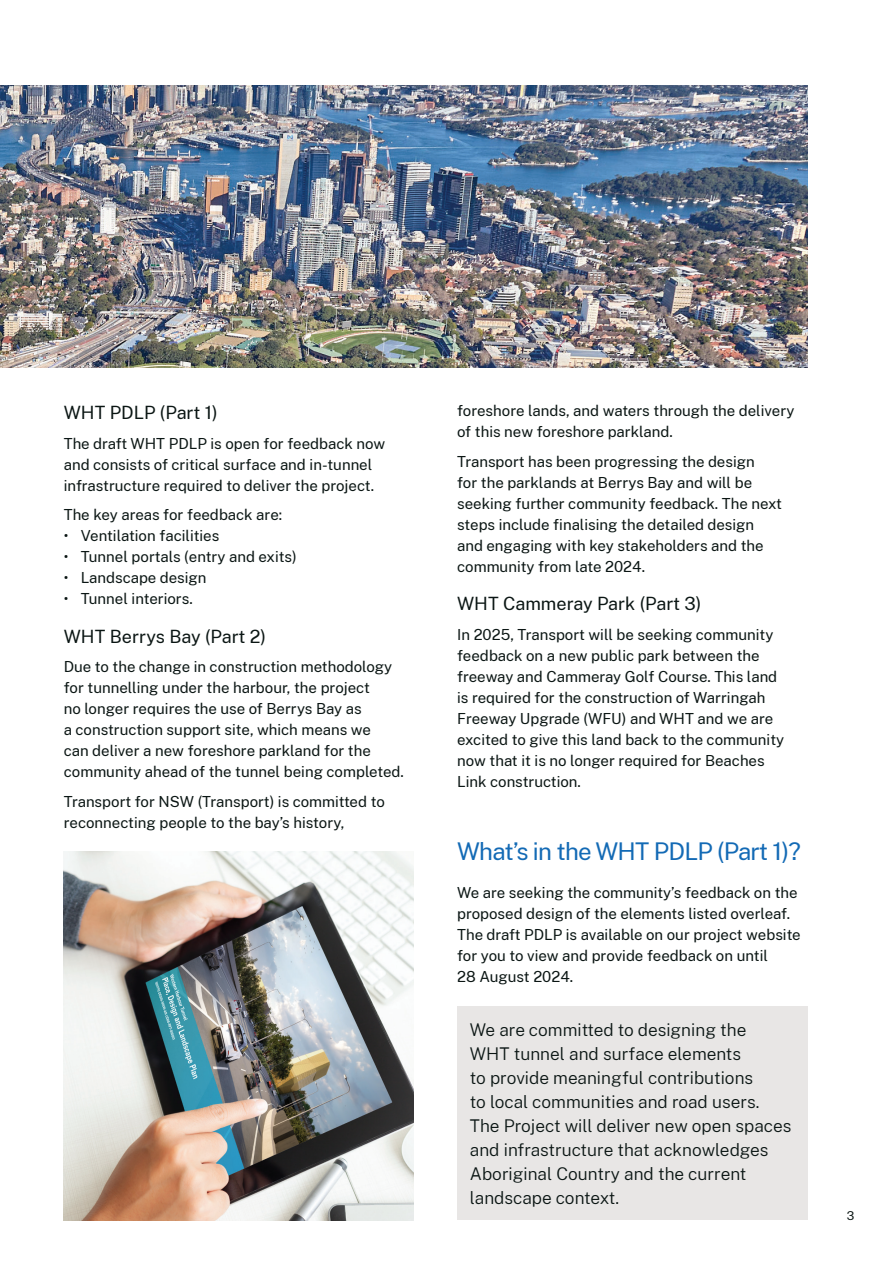
<style>
.page{position:relative;width:893px;height:1263px;background:#fff}
.page>*{position:absolute;margin:0;border:0;box-sizing:border-box;transform-origin:0 0}
.t1{font:24px "Public Sans NSW";letter-spacing:-.03em;color:#136ab5}
.t2{font:18px "Public Sans NSW";color:#0b1614}
.t3{font:300 17.25px/24px "Public Sans NSW";color:#0b1614}
.t4{font:15px/21px "Public Sans NSW";color:#0b1614}
.t5{font:12px "Public Sans NSW";color:#0b1614}
</style>
<div class="page">
<img style="left:0;top:85px;width:808px;height:283px">
<img style="left:64px;top:852px;width:350px;height:368px">
<div style="left:457px;top:1006px;width:351px;height:214px;background:#e8e6e5"></div>
<p class="t2" style="left:64px;top:399px;width:155px">WHT PDLP (Part 1)</p>
<p class="t4" style="left:64px;top:432px;width:323px">The draft WHT PDLP is open for feedback now and consists of critical surface and in-tunnel infrastructure required to deliver the project.</p>
<p class="t4" style="left:64px;top:503px;width:220px">The key areas for feedback are:</p>
<p class="t4" style="left:64px;top:524px;width:157px">• Ventilation facilities</p>
<p class="t4" style="left:64px;top:545px;width:234px">• Tunnel portals (entry and exits)</p>
<p class="t4" style="left:64px;top:566px;width:144px">• Landscape design</p>
<p class="t4" style="left:64px;top:587px;width:130px">• Tunnel interiors.</p>
<p class="t2" style="left:64px;top:623px;width:204px">WHT Berrys Bay (Part 2)</p>
<p class="t4" style="left:64px;top:655px;width:341px">Due to the change in construction methodology for tunnelling under the harbour, the project<br>no longer requires the use of Berrys Bay as<br>a construction support site, which means we<br>can deliver a new foreshore parkland for the community ahead of the tunnel being completed.</p>
<p class="t4" style="left:64px;top:790px;width:323px">Transport for NSW (Transport) is committed to reconnecting people to the bay’s history,</p>
<p class="t4" style="left:457px;top:399px;width:339px">foreshore lands, and waters through the delivery of this new foreshore parkland.</p>
<p class="t4" style="left:457px;top:450px;width:326px">Transport has been progressing the design<br>for the parklands at Berrys Bay and will be seeking further community feedback. The next steps include finalising the detailed design and engaging with key stakeholders and the community from late 2024.</p>
<p class="t2" style="left:457px;top:590px;width:246px">WHT Cammeray Park (Part 3)</p>
<p class="t4" style="left:457px;top:623px;width:329px">In 2025, Transport will be seeking community feedback on a new public park between the freeway and Cammeray Golf Course. This land is required for the construction of Warringah Freeway Upgrade (WFU) and WHT and we are excited to give this land back to the community now that it is no longer required for Beaches Link construction.</p>
<h1 class="t1" style="left:457px;top:833px;width:345px">What’s in the WHT PDLP (Part 1)?</h1>
<p class="t4" style="left:457px;top:881px;width:345px">We are seeking the community’s feedback on the proposed design of the elements listed overleaf.<br>The draft PDLP is available on our project website for you to view and provide feedback on until<br>28 August 2024.</p>
<p class="t3" style="left:470px;top:1016px;width:323px">We are committed to designing the<br>WHT tunnel and surface elements<br>to provide meaningful contributions<br>to local communities and road users.<br>The Project will deliver new open spaces and infrastructure that acknowledges Aboriginal Country and the current landscape context.</p>
<p class="t5" style="left:847px;top:1207px;width:9px">3</p>
</div>
